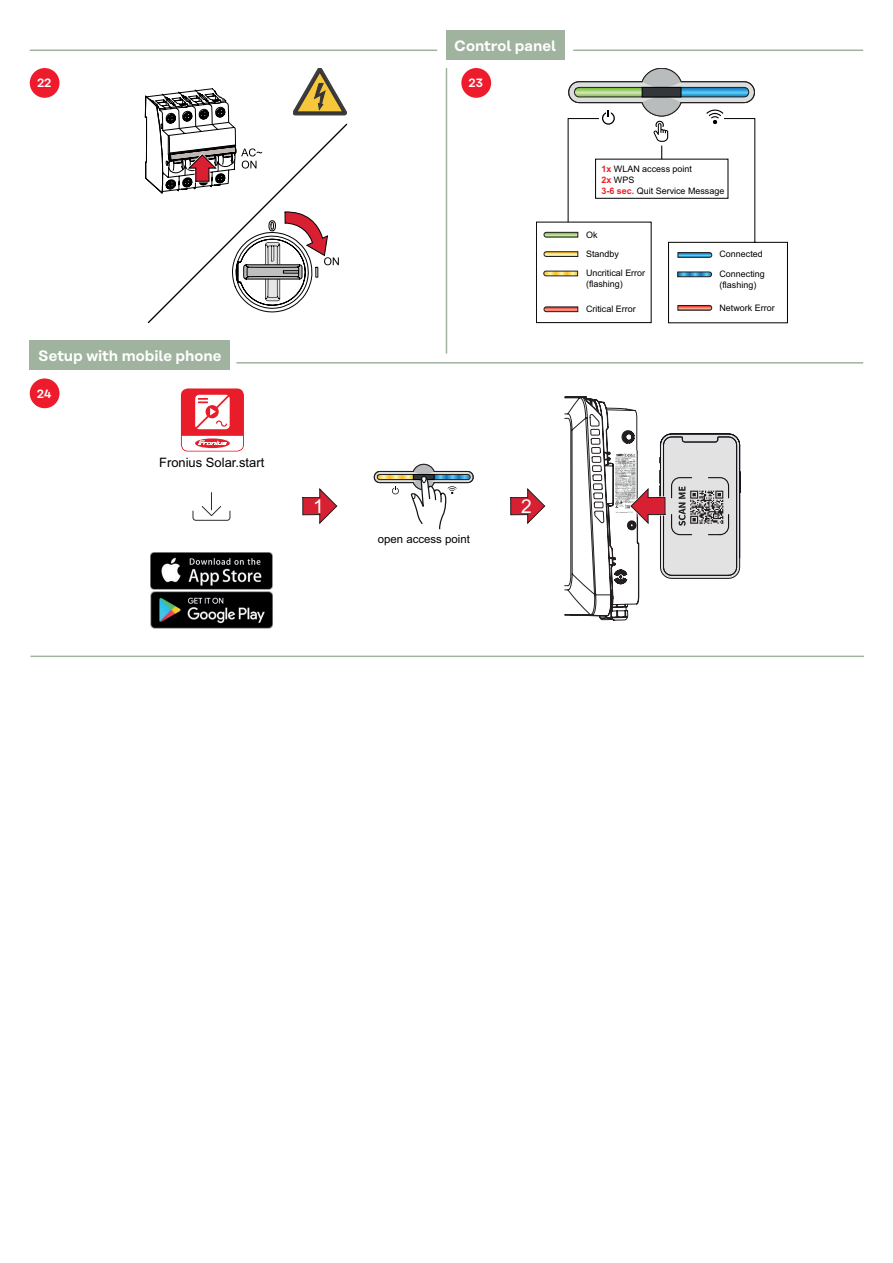
<style>
.page{position:relative;width:893px;height:1263px;background:#fff}
.page>*{position:absolute;margin:0;border:0;box-sizing:border-box;transform-origin:0 0}
.t1{font:19.2px "Arial";color:#fff}
.t2{font:600 15px "Rational Text";color:#fff}
.t3{font:12.9px "Arial";color:#000001}
.t4{font:600 12px "Rational Text";color:#fff}
.t5{font:11.4px "Arial";color:#000001}
.t6{font:9px/10.8px "Arial";color:#000001}
.s1{font-weight:700;color:#eb1e25}
</style>
<div class="page">
<svg style="left:145px;top:68px;width:202px;height:255px"></svg>
<div style="left:536px;top:222px;width:115px;height:101px;border:1px solid #000001"></div>
<svg style="left:567px;top:159px;width:221px;height:164px"></svg>
<svg style="left:543px;top:232px;width:35px;height:6px"></svg>
<svg style="left:543px;top:251px;width:35px;height:6px"></svg>
<svg style="left:543px;top:271px;width:35px;height:5px"></svg>
<svg style="left:543px;top:307px;width:35px;height:5px"></svg>
<svg style="left:678px;top:252px;width:35px;height:6px"></svg>
<svg style="left:677px;top:272px;width:35px;height:5px"></svg>
<svg style="left:567px;top:68px;width:189px;height:91px"></svg>
<div style="left:595px;top:159px;width:133px;height:40px;border:1px solid #000001"></div>
<svg style="left:678px;top:305px;width:35px;height:6px"></svg>
<hr style="left:446px;top:68px;width:1px;height:286px;background:#9fb39e">
<hr style="left:30px;top:50px;width:407px;height:1px;background:#9fb39e">
<div style="left:446px;top:30px;width:119px;height:30px;background:#9fb39e"></div>
<hr style="left:573px;top:50px;width:290px;height:1px;background:#9fb39e">
<hr style="left:31px;top:656px;width:833px;height:1px;background:#9fb39e">
<div style="left:30px;top:68px;width:30px;height:30px;background:#ee1b2d;border-radius:50%"></div>
<div style="left:461px;top:68px;width:30px;height:30px;background:#ee1b2d;border-radius:50%"></div>
<svg style="left:302px;top:488px;width:36px;height:36px"></svg>
<svg style="left:510px;top:488px;width:36px;height:36px"></svg>
<svg style="left:373px;top:464px;width:101px;height:66px"></svg>
<img style="left:151px;top:553px;width:121px;height:36px">
<img style="left:151px;top:592px;width:121px;height:36px">
<svg style="left:181px;top:388px;width:63px;height:63px"></svg>
<svg style="left:192px;top:492px;width:39px;height:29px"></svg>
<svg style="left:564px;top:396px;width:177px;height:225px"></svg>
<div style="left:30px;top:378px;width:30px;height:30px;background:#ee1b2d;border-radius:50%"></div>
<div style="left:30px;top:340px;width:200px;height:30px;background:#9fb39e"></div>
<hr style="left:236px;top:362px;width:627px;height:2px;background:#9fb39e">
<p class="t2" style="left:454px;top:37px;width:103px">Control panel</p>
<p class="t4" style="left:37px;top:76px;width:16px">22</p>
<p class="t4" style="left:469px;top:76px;width:16px">23</p>
<p class="t2" style="left:38px;top:347px;width:185px">Setup with mobile phone</p>
<p class="t4" style="left:37px;top:386px;width:16px">24</p>
<p class="t3" style="left:159px;top:453px;width:107px">Fronius Solar.start</p>
<p class="t1" style="left:313px;top:493px;width:12px">1</p>
<p class="t1" style="left:521px;top:493px;width:12px">2</p>
<p class="t5" style="left:378px;top:531px;width:94px">open access point</p>
<p class="t6" style="left:601px;top:164px;width:124px"><span class="s1">1x</span> WLAN access point<br><span class="s1">2x</span> WPS<br><span class="s1">3-6 sec.</span> Quit Service Message</p>
<p class="t6" style="left:586px;top:225px;width:61px;line-height:19.4px">Ok<br>Standby<br>Uncritical Error</p>
<p class="t6" style="left:586px;top:279px;width:38px">(flashing)</p>
<p class="t6" style="left:586px;top:304px;width:51px">Critical Error</p>
<p class="t6" style="left:719px;top:302px;width:57px">Network Error</p>
<p class="t6" style="left:719px;top:249px;width:45px">Connected</p>
<p class="t6" style="left:719px;top:269px;width:47px">Connecting (flashing)</p>
</div>
